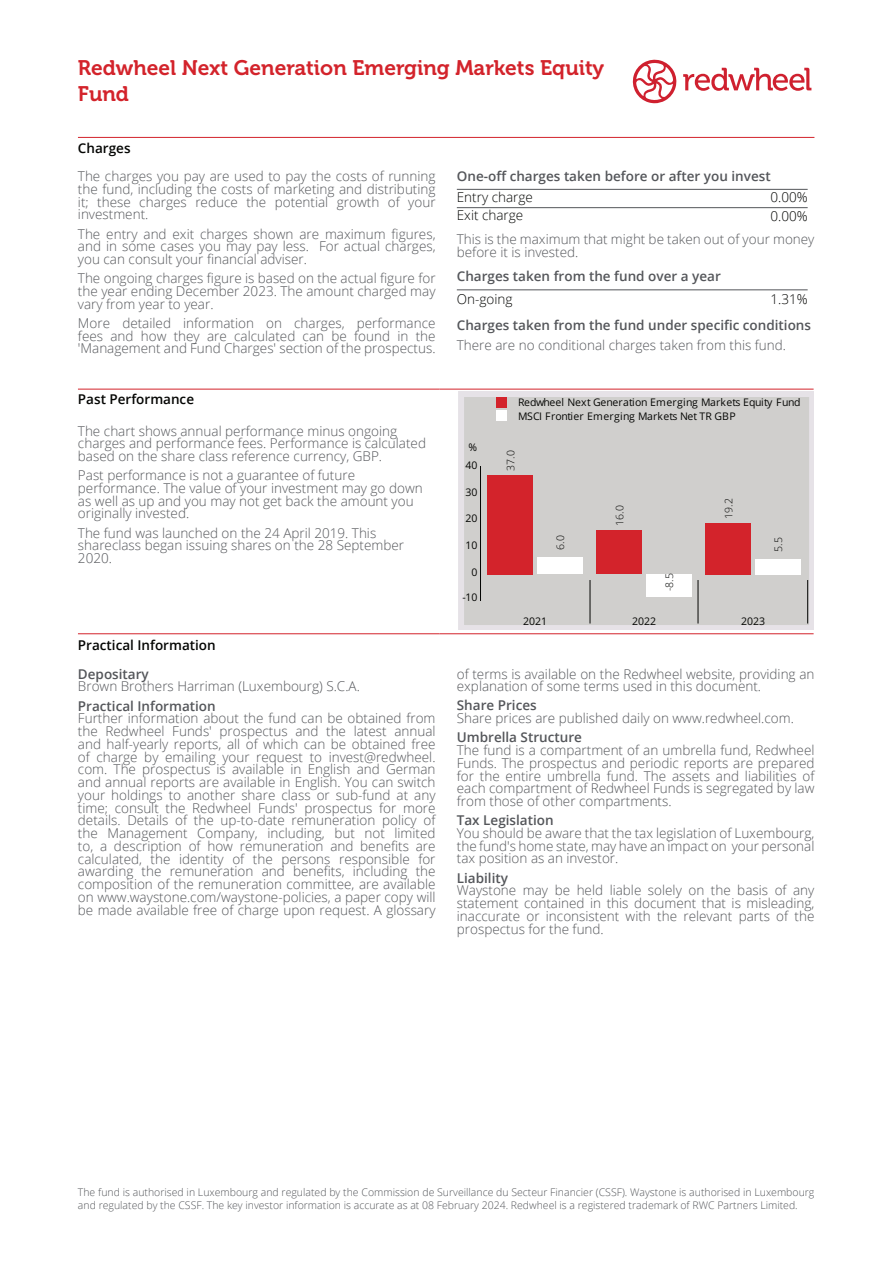
<style>
.page{position:relative;width:893px;height:1263px;background:#fff}
.page>*{position:absolute;margin:0;border:0;box-sizing:border-box;transform-origin:0 0}
.t1{font:21px/25.2px "Museo 700";color:#d3232b}
.t2{font:300 13.5px/12.8px "Open Sans";color:#54565a;text-align:justify}
.t3{font:600 13.5px "Open Sans";color:#54565a}
.t4{font:300 13.5px "Open Sans";color:#040503}
.t5{font:600 13.5px "Open Sans";color:#040503}
.t6{font:300 10.5px/12.8px "Open Sans";color:#54565a}
.t7{font:10.5px/13.5px "Open Sans";letter-spacing:.005em;color:#040503}
.t8{font:300 10.5px "Open Sans";color:#040503}
</style>
<div class="page">
<svg style="left:683px;top:68px;width:128px;height:23px"></svg>
<svg style="left:632px;top:59px;width:45px;height:44px"></svg>
<hr style="left:78px;top:137px;width:736px;height:1px;background:#d3232b">
<hr style="left:457px;top:189px;width:255px;height:1px;background:#54565a">
<hr style="left:712px;top:189px;width:96px;height:1px;background:#54565a">
<hr style="left:457px;top:207px;width:255px;height:1px;background:#54565a">
<hr style="left:712px;top:207px;width:96px;height:1px;background:#54565a">
<hr style="left:457px;top:290px;width:255px;height:1px;background:#54565a">
<hr style="left:712px;top:290px;width:96px;height:1px;background:#54565a">
<hr style="left:78px;top:389px;width:361px;height:1px;background:#d3232b">
<hr style="left:78px;top:633px;width:361px;height:1px;background:#d3232b">
<hr style="left:439px;top:389px;width:375px;height:1px;background:#d3232b">
<hr style="left:439px;top:633px;width:375px;height:1px;background:#d3232b">
<svg style="left:458px;top:391px;width:356px;height:238px;background:#d1cfce"></svg>
<hr style="left:590px;top:580px;width:1px;height:43px;background:#040503">
<hr style="left:698px;top:580px;width:1px;height:43px;background:#040503">
<hr style="left:807px;top:580px;width:1px;height:43px;background:#040503">
<hr style="left:480px;top:466px;width:1px;height:135px;background:#040503">
<div style="left:488px;top:475px;width:45px;height:99px;background:#d3232b"></div>
<div style="left:597px;top:530px;width:45px;height:44px;background:#d3232b"></div>
<div style="left:706px;top:523px;width:45px;height:51px;background:#d3232b"></div>
<div style="left:538px;top:557px;width:45px;height:17px;background:#fff"></div>
<div style="left:647px;top:574px;width:45px;height:22px;background:#fff"></div>
<div style="left:756px;top:559px;width:45px;height:15px;background:#fff"></div>
<div style="left:496px;top:397px;width:11px;height:10px;background:#d3232b"></div>
<div style="left:496px;top:410px;width:11px;height:11px;background:#fff"></div>
<h1 class="t1" style="left:78px;top:56px;width:528px">Redwheel Next Generation Emerging Markets Equity<br>Fund</h1>
<p class="t5" style="left:78px;top:139px;width:54px">Charges</p>
<p class="t2" style="left:78px;top:169px;width:359px">The charges you pay are used to pay the costs of running the fund, including the costs of marketing and distributing it; these charges reduce the potential growth of your investment.</p>
<p class="t2" style="left:78px;top:227px;width:359px">The entry and exit charges shown are maximum figures, and in some cases you may pay less. For actual charges, you can consult your financial adviser.</p>
<p class="t2" style="left:78px;top:271px;width:359px">The ongoing charges figure is based on the actual figure for the year ending December 2023. The amount charged may vary from year to year.</p>
<p class="t2" style="left:78px;top:316px;width:359px">More detailed information on charges, performance fees and how they are calculated can be found in the 'Management and Fund Charges' section of the prospectus.</p>
<p class="t5" style="left:78px;top:389px;width:118px">Past Performance</p>
<p class="t2" style="left:78px;top:424px;width:350px;text-align:left">The chart shows annual performance minus ongoing charges and performance fees. Performance is calculated based on the share class reference currency, GBP.</p>
<p class="t2" style="left:78px;top:469px;width:346px;text-align:left">Past performance is not a guarantee of future performance. The value of your investment may go down as well as up and you may not get back the amount you originally invested.</p>
<p class="t2" style="left:78px;top:526px;width:328px;text-align:left">The fund was launched on the 24 April 2019. This shareclass began issuing shares on the 28 September<br>2020.</p>
<p class="t5" style="left:78px;top:636px;width:139px">Practical Information</p>
<p class="t3" style="left:78px;top:664px;width:72px">Depositary</p>
<p class="t2" style="left:78px;top:680px;width:283px">Brown Brothers Harriman (Luxembourg) S.C.A.</p>
<p class="t3" style="left:78px;top:696px;width:139px">Practical Information</p>
<p class="t2" style="left:78px;top:712px;width:359px">Further information about the fund can be obtained from the Redwheel Funds' prospectus and the latest annual and half-yearly reports, all of which can be obtained free of charge by emailing your request to invest@redwheel. com. The prospectus is available in English and German and annual reports are available in English. You can switch your holdings to another share class or sub-fund at any time; consult the Redwheel Funds' prospectus for more details. Details of the up-to-date remuneration policy of the Management Company, including, but not limited to, a description of how remuneration and benefits are calculated, the identity of the persons responsible for awarding the remuneration and benefits, including the composition of the remuneration committee, are available on www.waystone.com/waystone-policies, a paper copy will be made available free of charge upon request. A glossary</p>
<p class="t3" style="left:457px;top:167px;width:315px">One-off charges taken before or after you invest</p>
<p class="t4" style="left:457px;top:188px;width:78px">Entry charge</p>
<p class="t4" style="left:770px;top:188px;width:39px">0.00%</p>
<p class="t4" style="left:457px;top:206px;width:68px">Exit charge</p>
<p class="t4" style="left:770px;top:207px;width:39px">0.00%</p>
<p class="t2" style="left:457px;top:233px;width:359px">This is the maximum that might be taken out of your money before it is invested.</p>
<p class="t3" style="left:457px;top:267px;width:265px">Charges taken from the fund over a year</p>
<p class="t4" style="left:457px;top:289px;width:57px">On-going</p>
<p class="t4" style="left:770px;top:289px;width:39px">1.31%</p>
<p class="t3" style="left:457px;top:316px;width:356px">Charges taken from the fund under specific conditions</p>
<p class="t2" style="left:457px;top:338px;width:331px">There are no conditional charges taken from this fund.</p>
<p class="t7" style="left:469px;top:441px;width:10px">%</p>
<p class="t7" style="left:465px;top:459px;width:14px">40</p>
<p class="t7" style="left:465px;top:486px;width:14px">30</p>
<p class="t7" style="left:465px;top:512px;width:14px">20</p>
<p class="t7" style="left:465px;top:539px;width:14px">10</p>
<p class="t7" style="left:471px;top:566px;width:8px">0</p>
<p class="t7" style="left:462px;top:591px;width:17px">-10</p>
<p class="t7" style="left:518px;top:396px;width:284px">Redwheel Next Generation Emerging Markets Equity Fund<br>MSCI Frontier Emerging Markets Net TR GBP</p>
<p class="t8" style="left:505px;top:470px;width:22px;rotate:-90deg">37.0</p>
<p class="t8" style="left:554px;top:550px;width:16px;rotate:-90deg">6.0</p>
<p class="t8" style="left:614px;top:526px;width:22px;rotate:-90deg">16.0</p>
<p class="t8" style="left:723px;top:518px;width:22px;rotate:-90deg">19.2</p>
<p class="t8" style="left:663px;top:590px;width:19px;rotate:-90deg">-8.5</p>
<p class="t8" style="left:772px;top:551px;width:16px;rotate:-90deg">5.5</p>
<p class="t7" style="left:523px;top:615px;width:25px">2021</p>
<p class="t7" style="left:632px;top:615px;width:25px">2022</p>
<p class="t7" style="left:741px;top:615px;width:25px">2023</p>
<p class="t2" style="left:457px;top:667px;width:359px">of terms is available on the Redwheel website, providing an explanation of some terms used in this document.</p>
<p class="t3" style="left:457px;top:696px;width:81px">Share Prices</p>
<p class="t2" style="left:457px;top:712px;width:339px">Share prices are published daily on www.redwheel.com.</p>
<p class="t3" style="left:457px;top:728px;width:127px">Umbrella Structure</p>
<p class="t2" style="left:457px;top:743px;width:359px">The fund is a compartment of an umbrella fund, Redwheel Funds. The prospectus and periodic reports are prepared for the entire umbrella fund. The assets and liabilities of each compartment of Redwheel Funds is segregated by law from those of other compartments.</p>
<p class="t3" style="left:457px;top:811px;width:98px">Tax Legislation</p>
<p class="t2" style="left:457px;top:826px;width:359px">You should be aware that the tax legislation of Luxembourg, the fund's home state, may have an impact on your personal tax position as an investor.</p>
<p class="t3" style="left:457px;top:868px;width:53px">Liability</p>
<p class="t2" style="left:457px;top:884px;width:359px">Waystone may be held liable solely on the basis of any statement contained in this document that is misleading, inaccurate or inconsistent with the relevant parts of the prospectus for the fund.</p>
<p class="t6" style="left:78px;top:1186px;width:738px">The fund is authorised in Luxembourg and regulated by the Commission de Surveillance du Secteur Financier (CSSF). Waystone is authorised in Luxembourg and regulated by the CSSF. The key investor information is accurate as at 08 February 2024. Redwheel is a registered trademark of RWC Partners Limited.</p>
</div>
